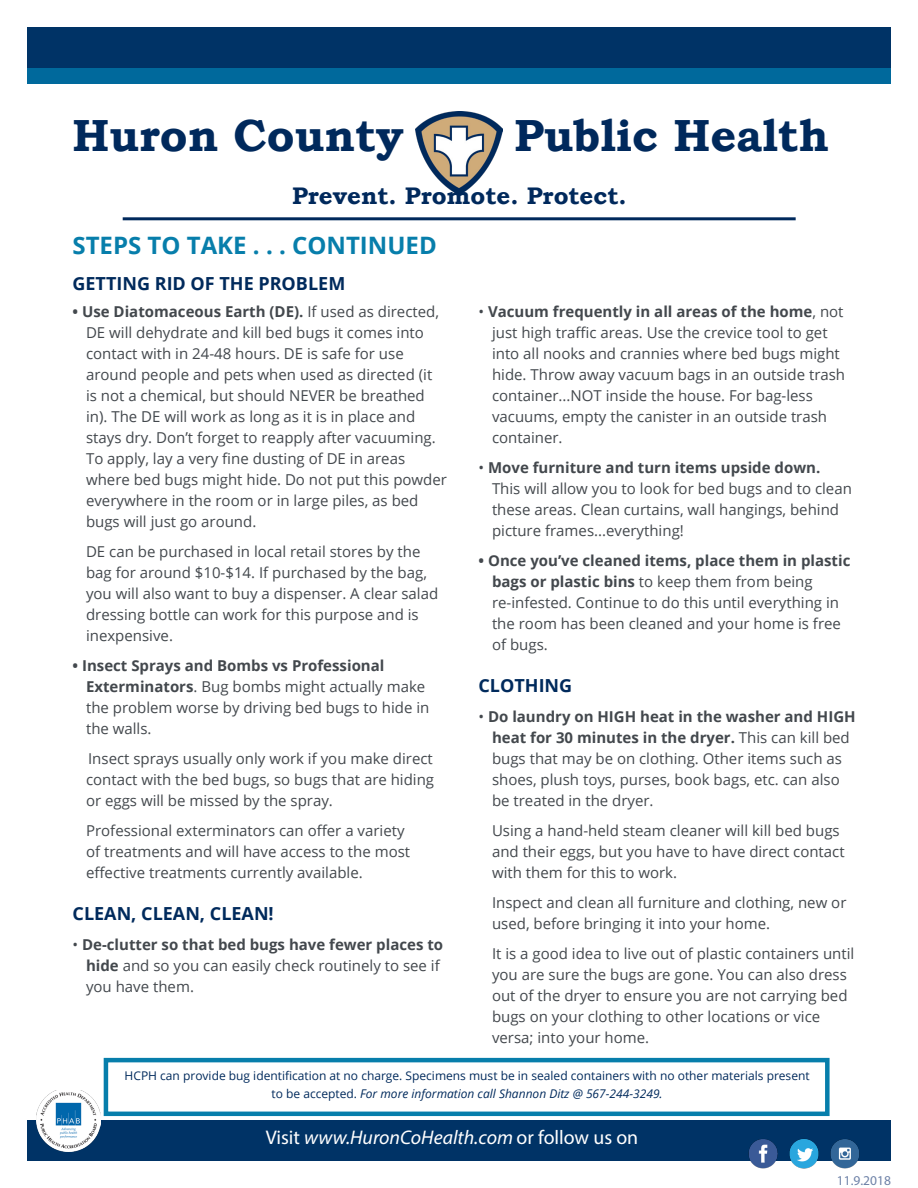
<style>
.page{position:relative;width:918px;height:1188px;background:#fff}
.page>*{position:absolute;margin:0;border:0;box-sizing:border-box;transform-origin:0 0}
.t1{font:700 45px "Bookman Old Style";color:#00295c}
.t2{font:700 24px "Bookman Old Style";color:#00295c}
.t3{font:700 24px "Open Sans";color:#077eab}
.t4{font:italic 19.8px "Myriad Pro";color:#fff}
.t5{font:700 18px "Open Sans";color:#002a5c}
.t6{font:15px/21px "Open Sans";color:#43484d}
.t7{font:13.5px "Myriad Pro";color:#6d81a7}
.t8{font:12px/18px "Open Sans";color:#002a5c;text-align:center}
.s1{font-weight:700}
.s2{font-style:italic}
.s3{font-style:normal}
</style>
<div class="page">
<div style="left:28px;top:27px;width:863px;height:41px;background:#036"></div>
<div style="left:27px;top:68px;width:864px;height:16px;background:#00699c"></div>
<img style="left:416px;top:112px;width:87px;height:82px">
<hr style="left:123px;top:217px;width:673px;height:3px;background:#00295c">
<div style="left:27px;top:1120px;width:864px;height:41px;background:#036"></div>
<img style="left:748px;top:1138px;width:112px;height:31px">
<img style="left:37px;top:1090px;width:63px;height:62px">
<div style="left:104px;top:1058px;width:726px;height:58px;border:4px solid #077eab"></div>
<p class="t1" style="left:514px;top:103px;width:317px">Public Health</p>
<p class="t2" style="left:292px;top:179px;width:336px">Prevent. Promote. Protect.</p>
<p class="t1" style="left:73px;top:103px;width:333px">Huron County</p>
<p class="t3" style="left:73px;top:229px;width:366px">STEPS TO TAKE . . . CONTINUED</p>
<p class="t5" style="left:73px;top:271px;width:274px">GETTING RID OF THE PROBLEM</p>
<p class="t6" style="left:86px;top:301px;width:362px;text-indent:-14px"><span class="s1">• Use Diatomaceous Earth (DE).</span> If used as directed, DE will dehydrate and kill bed bugs it comes into contact with in 24-48 hours. DE is safe for use around people and pets when used as directed (it is not a chemical, but should NEVER be breathed in). The DE will work as long as it is in place and stays dry. Don’t forget to reapply after vacuuming.<br>To apply, lay a very fine dusting of DE in areas where bed bugs might hide. Do not put this powder everywhere in the room or in large piles, as bed bugs will just go around.</p>
<p class="t6" style="left:86px;top:541px;width:354px">DE can be purchased in local retail stores by the bag for around $10-$14. If purchased by the bag, you will also want to buy a dispenser. A clear salad dressing bottle can work for this purpose and is inexpensive.</p>
<p class="t6" style="left:86px;top:655px;width:345px;text-indent:-14px"><span class="s1">• Insect Sprays and Bombs vs Professional Exterminators</span>. Bug bombs might actually make the problem worse by driving bed bugs to hide in the walls.</p>
<p class="t6" style="left:86px;top:748px;width:350px;text-align:justify">Insect sprays usually only work if you make direct contact with the bed bugs, so bugs that are hiding or eggs will be missed by the spray.</p>
<p class="t6" style="left:86px;top:820px;width:326px">Professional exterminators can offer a variety of treatments and will have access to the most effective treatments currently available.</p>
<p class="t5" style="left:73px;top:901px;width:203px">CLEAN, CLEAN, CLEAN!</p>
<p class="t6" style="left:86px;top:934px;width:359px;text-indent:-14px">• <span class="s1">De-clutter so that bed bugs have fewer places to hide</span> and so you can easily check routinely to see if you have them.</p>
<p class="t6" style="left:492px;top:301px;width:355px;text-indent:-14px">• <span class="s1">Vacuum frequently in all areas of the home</span>, not just high traffic areas. Use the crevice tool to get into all nooks and crannies where bed bugs might hide. Throw away vacuum bags in an outside trash container...NOT inside the house. For bag-less vacuums, empty the canister in an outside trash container.</p>
<p class="t6" style="left:492px;top:457px;width:361px;text-indent:-14px">• <span class="s1">Move furniture and turn items upside down.<br></span>This will allow you to look for bed bugs and to clean these areas. Clean curtains, wall hangings, behind picture frames...everything!</p>
<p class="t6" style="left:492px;top:550px;width:360px;text-indent:-14px"><span class="s1">• Once you’ve cleaned items, place them in plastic bags or plastic bins</span> to keep them from being re-infested. Continue to do this until everything in the room has been cleaned and your home is free of bugs.</p>
<p class="t5" style="left:479px;top:673px;width:95px">CLOTHING</p>
<p class="t6" style="left:492px;top:706px;width:365px;text-indent:-14px">• <span class="s1">Do laundry on HIGH heat in the washer and HIGH heat for 30 minutes in the dryer.</span> This can kill bed bugs that may be on clothing. Other items such as shoes, plush toys, purses, book bags, etc. can also be treated in the dryer.</p>
<p class="t6" style="left:492px;top:820px;width:354px">Using a hand-held steam cleaner will kill bed bugs and their eggs, but you have to have direct contact with them for this to work.</p>
<p class="t6" style="left:492px;top:892px;width:356px">Inspect and clean all furniture and clothing, new or used, before bringing it into your home.</p>
<p class="t6" style="left:492px;top:943px;width:364px">It is a good idea to live out of plastic containers until you are sure the bugs are gone. You can also dress out of the dryer to ensure you are not carrying bed bugs on your clothing to other locations or vice versa; into your home.</p>
<p class="t8" style="left:125px;top:1066px;width:687px">HCPH can provide bug identification at no charge. Specimens must be in sealed containers with no other materials present to be accepted. <span class="s2">For more information call Shannon Ditz @ 567-244-3249.</span></p>
<p class="t4" style="left:266px;top:1125px;width:374px"><span class="s3">Visit</span> www.HuronCoHealth.com <span class="s3">or follow us on</span></p>
<p class="t7" style="left:837px;top:1172px;width:56px">11.9.2018</p>
</div>
